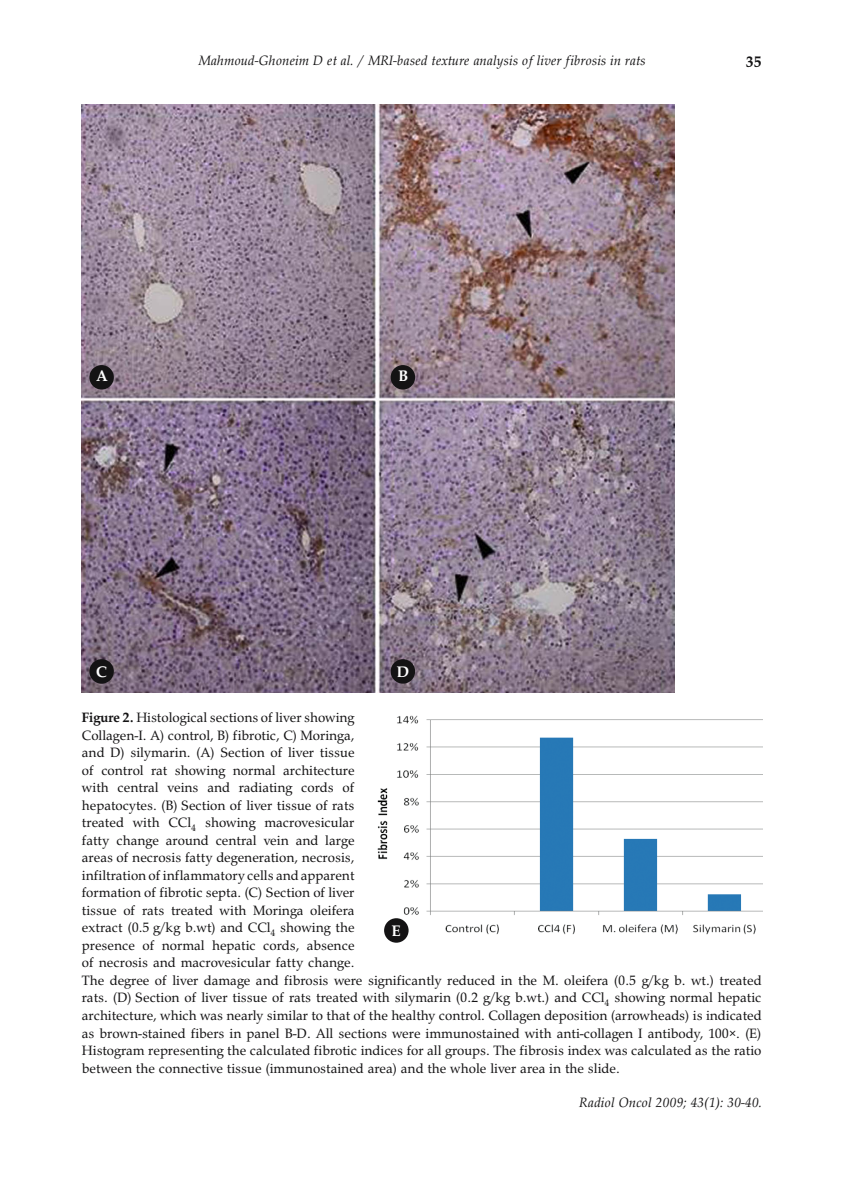
<style>
.page{position:relative;width:844px;height:1191px;background:#fff}
.page>*{position:absolute;margin:0;border:0;box-sizing:border-box;transform-origin:0 0}
.t1{font:700 15.75px "URW Palladio TEE";color:#fff}
.t2{font:700 15.75px "URW Palladio TEE";color:#141314}
.t3{font:14px/17.5px "URW Palladio TEE";color:#141314}
.t4{font:italic 14px "URW Palladio TEE";color:#141314}
.s1{font-weight:700}
</style>
<div class="page">
<img style="left:82px;top:104px;width:592px;height:588px">
<div style="left:89px;top:365px;width:25px;height:24px;background:#141314;border-radius:50%"></div>
<div style="left:390px;top:365px;width:25px;height:24px;background:#141314;border-radius:50%"></div>
<div style="left:89px;top:659px;width:25px;height:24px;background:#141314;border-radius:50%"></div>
<div style="left:390px;top:659px;width:25px;height:24px;background:#141314;border-radius:50%"></div>
<img style="left:377px;top:715px;width:384px;height:228px">
<div style="left:384px;top:918px;width:24px;height:24px;background:#141314;border-radius:50%"></div>
<p class="t4" style="left:198px;top:55px;width:448px">Mahmoud-Ghoneim D et al. / MRI-based texture analysis of liver fibrosis in rats</p>
<p class="t2" style="left:745px;top:55px;width:18px">35</p>
<p class="t1" style="left:96px;top:370px;width:13px">A</p>
<p class="t1" style="left:398px;top:370px;width:11px">B</p>
<p class="t1" style="left:96px;top:665px;width:12px">C</p>
<p class="t1" style="left:396px;top:665px;width:14px">D</p>
<p class="t3" style="left:82px;top:710px;width:681px"><span class="s1">Figure 2.</span> Histological sections of liver showing<br>Collagen-I. A) control, B) fibrotic, C) Moringa,<br>and D) silymarin. (A) Section of liver tissue<br>of control rat showing normal architecture<br>with central veins and radiating cords of<br>hepatocytes. (B) Section of liver tissue of rats<br>treated with CCl<sub>4</sub> showing macrovesicular<br>fatty change around central vein and large<br>areas of necrosis fatty degeneration, necrosis,<br>infiltration of inflammatory cells and apparent<br>formation of fibrotic septa. (C) Section of liver<br>tissue of rats treated with Moringa oleifera<br>extract (0.5 g/kg b.wt) and CCl<sub>4</sub> showing the<br>presence of normal hepatic cords, absence<br>of necrosis and macrovesicular fatty change.<br>The degree of liver damage and fibrosis were significantly reduced in the M. oleifera (0.5 g/kg b. wt.) treated rats. (D) Section of liver tissue of rats treated with silymarin (0.2 g/kg b.wt.) and CCl<sub>4</sub> showing normal hepatic architecture, which was nearly similar to that of the healthy control. Collagen deposition (arrowheads) is indicated as brown-stained fibers in panel B-D. All sections were immunostained with anti-collagen I antibody, 100×. (E)<br>Histogram representing the calculated fibrotic indices for all groups. The fibrosis index was calculated as the ratio between the connective tissue (immunostained area) and the whole liver area in the slide.</p>
<p class="t1" style="left:392px;top:924px;width:10px">E</p>
<p class="t4" style="left:579px;top:1097px;width:184px">Radiol Oncol 2009; 43(1): 30-40.</p>
</div>
